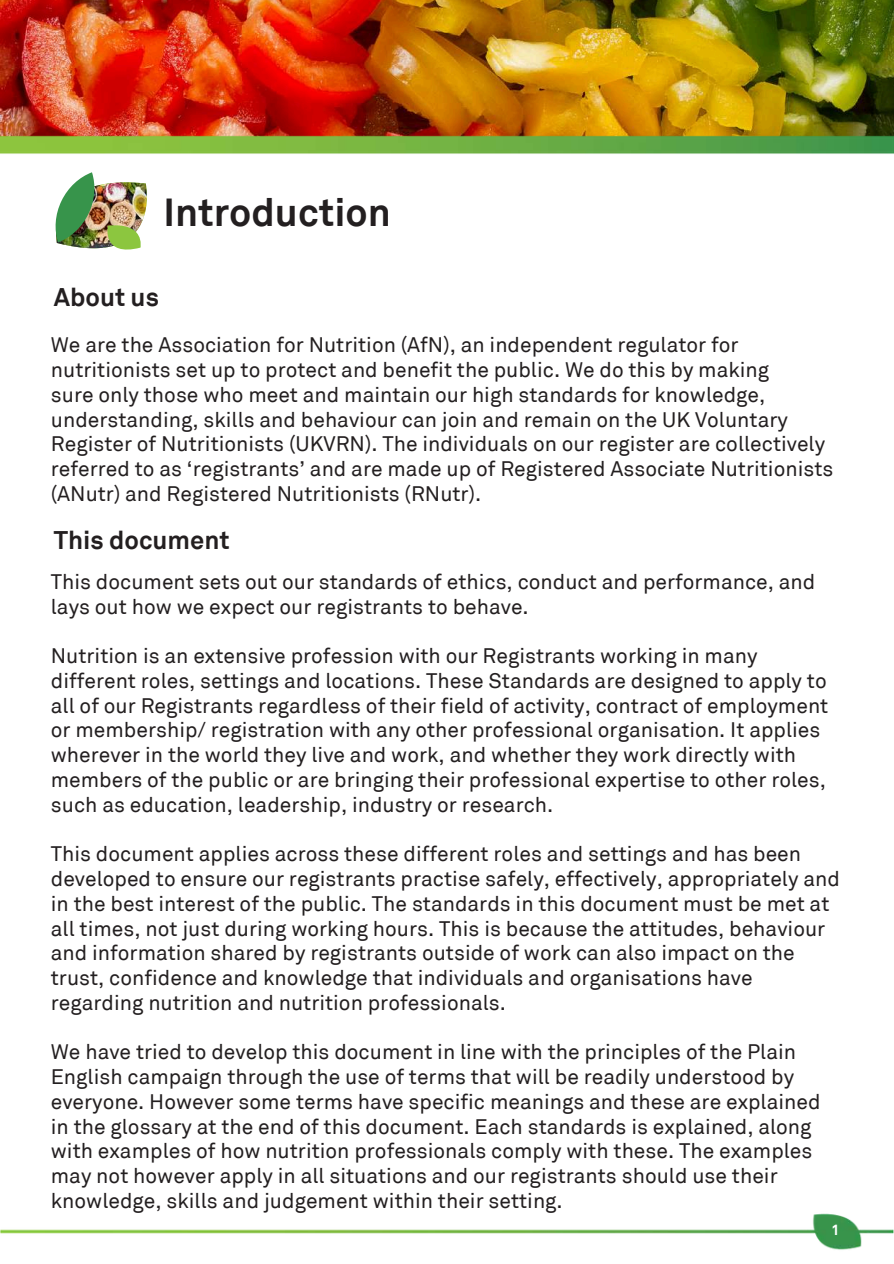
<style>
.page{position:relative;width:894px;height:1264px;background:#fff}
.page>*{position:absolute;margin:0;border:0;box-sizing:border-box;transform-origin:0 0}
.t1{font:700 39px "Akkurat";color:#231f20}
.t2{font:700 25.5px "Akkurat";color:#231f20}
.t3{font:21px/24.8px "Akkurat";color:#231f20}
.t4{font:700 15px "Akkurat";color:#fff}
</style>
<div class="page">
<img style="left:0;top:0;width:893px;height:154px">
<img style="left:56px;top:182px;width:91px;height:66px">
<svg style="left:55px;top:172px;width:40px;height:70px"></svg>
<svg style="left:107px;top:225px;width:34px;height:25px"></svg>
<img style="left:0;top:1213px;width:893px;height:37px">
<h1 class="t1" style="left:163px;top:188px;width:228px">Introduction</h1>
<p class="t2" style="left:54px;top:281px;width:107px">About us</p>
<p class="t3" style="left:51px;top:332px;width:783px">We are the Association for Nutrition (AfN), an independent regulator for nutritionists set up to protect and benefit the public. We do this by making<br>sure only those who meet and maintain our high standards for knowledge, understanding, skills and behaviour can join and remain on the UK Voluntary Register of Nutritionists (UKVRN). The individuals on our register are collectively referred to as ‘registrants’ and are made up of Registered Associate Nutritionists (ANutr) and Registered Nutritionists (RNutr).</p>
<p class="t2" style="left:54px;top:524px;width:177px">This document</p>
<p class="t3" style="left:51px;top:568px;width:765px">This document sets out our standards of ethics, conduct and performance, and lays out how we expect our registrants to behave.</p>
<p class="t3" style="left:51px;top:642px;width:778px">Nutrition is an extensive profession with our Registrants working in many different roles, settings and locations. These Standards are designed to apply to all of our Registrants regardless of their field of activity, contract of employment or membership/ registration with any other professional organisation. It applies wherever in the world they live and work, and whether they work directly with members of the public or are bringing their professional expertise to other roles, such as education, leadership, industry or research.</p>
<p class="t3" style="left:51px;top:840px;width:790px">This document applies across these different roles and settings and has been developed to ensure our registrants practise safely, effectively, appropriately and in the best interest of the public. The standards in this document must be met at all times, not just during working hours. This is because the attitudes, behaviour and information shared by registrants outside of work can also impact on the trust, confidence and knowledge that individuals and organisations have regarding nutrition and nutrition professionals.</p>
<p class="t3" style="left:51px;top:1038px;width:771px">We have tried to develop this document in line with the principles of the Plain English campaign through the use of terms that will be readily understood by everyone. However some terms have specific meanings and these are explained in the glossary at the end of this document. Each standards is explained, along with examples of how nutrition professionals comply with these. The examples may not however apply in all situations and our registrants should use their knowledge, skills and judgement within their setting.</p>
<p class="t4" style="left:830px;top:1220px;width:10px">1</p>
</div>
